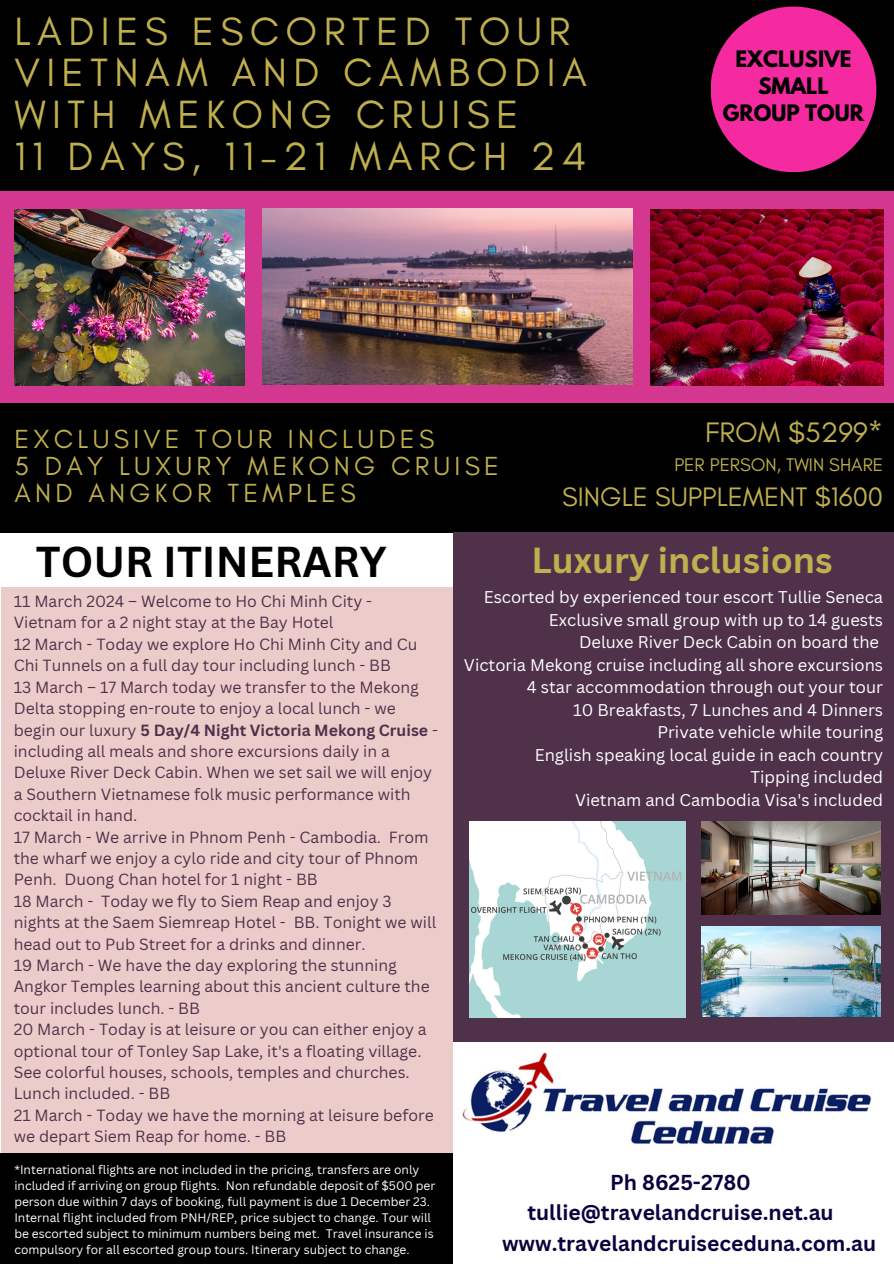
<style>
.page{position:relative;width:894px;height:1264px;background:#fff}
.page>*{position:absolute;margin:0;border:0;box-sizing:border-box;transform-origin:0 0}
.t1{font:700 42px "Canva Sans";color:#000}
.t2{font:40.2px/41.7px "Glacial Indifference";letter-spacing:.16em;color:#bfaf4e}
.t3{font:700 35.25px "Canva Sans";color:#bfaf4e}
.t4{font:28.65px "Glacial Indifference";color:#bfaf4e}
.t5{font:27.15px "Glacial Indifference";color:#bfaf4e}
.t6{font:26.7px "Glacial Indifference";letter-spacing:.16em;color:#bfaf4e}
.t7{font:700 21px "Canva Sans";color:#09033d}
.t8{font:700 20.1px/27px "League Spartan";color:#000;text-align:center}
.t9{font:18.6px "Glacial Indifference";color:#bfaf4e}
.t10{font:16.5px/22.5px "Canva Sans";color:#fff;text-align:right}
.t11{font:15.75px/21.5px "Canva Sans";color:#50314a}
.t12{font:12px/16px "Canva Sans";color:#fff}
.s1{font-weight:700}
</style>
<div class="page">
<div style="left:0;top:0;width:893px;height:214px;background:#000"></div>
<div style="left:0;top:314px;width:893px;height:218px;background:#000"></div>
<div style="left:0;top:191px;width:893px;height:211px;background:#d43790"></div>
<img style="left:262px;top:209px;width:370px;height:175px">
<img style="left:650px;top:210px;width:233px;height:175px">
<img style="left:14px;top:210px;width:230px;height:175px">
<div style="left:710px;top:7px;width:166px;height:165px;background:#f62aa0;border-radius:50%"></div>
<div style="left:1px;top:588px;width:452px;height:569px;background:#ecccca"></div>
<div style="left:452px;top:532px;width:441px;height:510px;background:#50314a"></div>
<img style="left:701px;top:926px;width:178px;height:90px">
<div style="left:0;top:1152px;width:452px;height:111px;background:#000"></div>
<img style="left:462px;top:1052px;width:409px;height:92px">
<img style="left:701px;top:821px;width:178px;height:93px">
<img style="left:469px;top:821px;width:216px;height:196px">
<p class="t2" style="left:14px;top:10px;width:557px">LADIES ESCORTED TOUR</p>
<p class="t2" style="left:14px;top:51px;width:574px">VIETNAM AND CAMBODIA<br>WITH MEKONG CRUISE</p>
<p class="t2" style="left:14px;top:135px;width:573px">11 DAYS, 11-21 MARCH 24</p>
<p class="t8" style="left:735px;top:48px;width:118px">EXCLUSIVE</p>
<p class="t8" style="left:722px;top:75px;width:143px">SMALL<br>GROUP TOUR</p>
<p class="t6" style="left:14px;top:422px;width:421px">EXCLUSIVE TOUR INCLUDES</p>
<p class="t6" style="left:14px;top:449px;width:486px">5 DAY LUXURY MEKONG CRUISE</p>
<p class="t6" style="left:14px;top:476px;width:343px">AND ANGKOR TEMPLES</p>
<p class="t1" style="left:36px;top:532px;width:352px">TOUR ITINERARY</p>
<p class="t4" style="left:705px;top:414px;width:179px">FROM $5299*</p>
<p class="t9" style="left:674px;top:453px;width:210px">PER PERSON, TWIN SHARE</p>
<p class="t5" style="left:562px;top:480px;width:322px">SINGLE SUPPLEMENT $1600</p>
<p class="t3" style="left:531px;top:535px;width:302px">Luxury inclusions</p>
<p class="t11" style="left:14px;top:590px;width:360px">11 March 2024 – Welcome to Ho Chi Minh City -<br>Vietnam for a 2 night stay at the Bay Hotel</p>
<p class="t11" style="left:14px;top:633px;width:405px">12 March - Today we explore Ho Chi Minh City and Cu<br>Chi Tunnels on a full day tour including lunch - BB</p>
<p class="t11" style="left:14px;top:676px;width:426px">13 March – 17 March today we transfer to the Mekong Delta stopping en-route to enjoy a local lunch - we begin our luxury <span class="s1">5 Day/4 Night Victoria Mekong Cruise</span> - including all meals and shore excursions daily in a Deluxe River Deck Cabin. When we set sail we will enjoy a Southern Vietnamese folk music performance with cocktail in hand.</p>
<p class="t11" style="left:14px;top:825px;width:416px">17 March - We arrive in Phnom Penh - Cambodia. From the wharf we enjoy a cylo ride and city tour of Phnom<br>Penh. Duong Chan hotel for 1 night - BB</p>
<p class="t11" style="left:14px;top:889px;width:424px">18 March - Today we fly to Siem Reap and enjoy 3 nights at the Saem Siemreap Hotel - BB. Tonight we will head out to Pub Street for a drinks and dinner.</p>
<p class="t11" style="left:14px;top:954px;width:417px">19 March - We have the day exploring the stunning<br>Angkor Temples learning about this ancient culture the tour includes lunch. - BB</p>
<p class="t11" style="left:14px;top:1018px;width:414px">20 March - Today is at leisure or you can either enjoy a optional tour of Tonley Sap Lake, it's a floating village.<br>See colorful houses, schools, temples and churches.<br>Lunch included. - BB</p>
<p class="t11" style="left:14px;top:1103px;width:421px">21 March - Today we have the morning at leisure before we depart Siem Reap for home. - BB</p>
<p class="t12" style="left:14px;top:1161px;width:422px">*International flights are not included in the pricing, transfers are only included if arriving on group flights. Non refundable deposit of $500 per person due within 7 days of booking, full payment is due 1 December 23.<br>Internal flight included from PNH/REP, price subject to change. Tour will be escorted subject to minimum numbers being met. Travel insurance is compulsory for all escorted group tours. Itinerary subject to change.</p>
<p class="t10" style="left:483px;top:585px;width:401px">Escorted by experienced tour escort Tullie Seneca<br>Exclusive small group with up to 14 guests</p>
<p class="t10" style="left:579px;top:630px;width:301px">Deluxe River Deck Cabin on board the</p>
<p class="t10" style="left:464px;top:653px;width:420px">Victoria Mekong cruise including all shore excursions</p>
<p class="t10" style="left:526px;top:675px;width:357px">4 star accommodation through out your tour</p>
<p class="t10" style="left:573px;top:698px;width:311px">10 Breakfasts, 7 Lunches and 4 Dinners</p>
<p class="t10" style="left:657px;top:720px;width:227px">Private vehicle while touring</p>
<p class="t10" style="left:534px;top:743px;width:350px">English speaking local guide in each country</p>
<p class="t10" style="left:750px;top:765px;width:134px">Tipping included</p>
<p class="t10" style="left:575px;top:788px;width:309px">Vietnam and Cambodia Visa's included</p>
<p class="t7" style="left:610px;top:1167px;width:142px">Ph 8625-2780</p>
<p class="t7" style="left:527px;top:1197px;width:308px">tullie@travelandcruise.net.au</p>
<p class="t7" style="left:502px;top:1228px;width:375px">www.travelandcruiseceduna.com.au</p>
</div>
